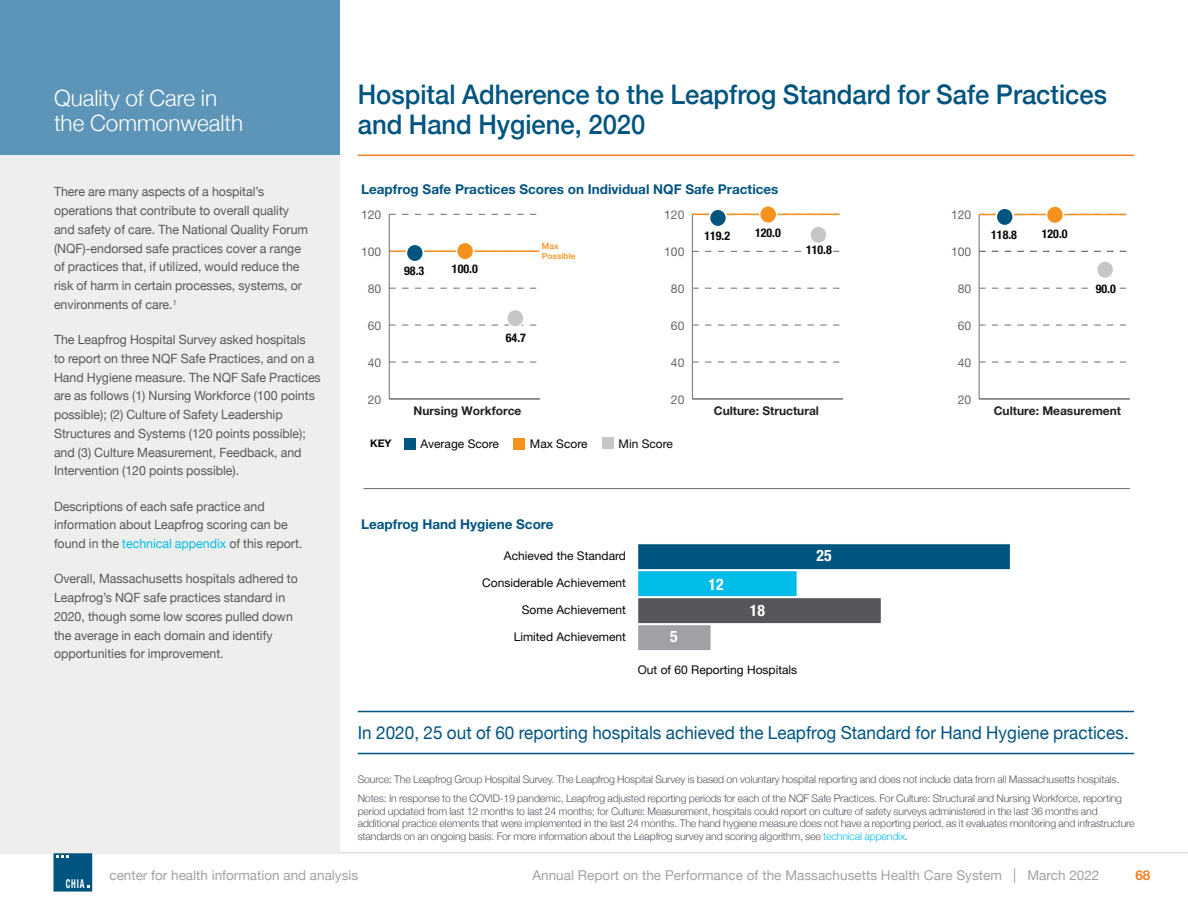
<style>
.page{position:relative;width:1188px;height:918px;background:#fff}
.page>*{position:absolute;margin:0;border:0;box-sizing:border-box;transform-origin:0 0}
.t1{font:500 27px/30px "Helvetica Neue";color:#005480;scale:.95 1}
.t2{font:300 22.5px/25.5px "Helvetica Neue";color:#fff}
.t3{font:18px "Helvetica Neue";letter-spacing:.005em;color:#005480;scale:.95 1}
.t4{font:700 condensed 15.75px "Helvetica Neue LT Std";color:#fff}
.t5{font:13.5px "Helvetica Neue";letter-spacing:.005em;color:#a1a1a5}
.t6{font:700 13.5px "Helvetica Neue LT Std";color:#005480}
.t7{font:700 13.5px "Helvetica Neue";color:#f58023}
.t8{font:12.75px/18.8px "Helvetica Neue";color:#57585a}
.t9{font:12.15px "Helvetica Neue LT Std";color:#676666}
.t10{font:700 condensed 12.15px "Helvetica Neue";color:#fff;scale:.7 1}
.t11{font:12px "Helvetica Neue LT Std";color:#050504}
.t12{font:700 12px "Helvetica Neue LT Std";color:#231f20}
.t13{font:700 condensed 12px "Helvetica Neue LT Std";color:#050504}
.t14{font:300 10.5px/12.6px "Helvetica Neue";letter-spacing:-.015em;color:#52565f}
.t15{font:700 10.5px "Helvetica Neue LT Std";color:#050604}
.t16{font:500 8.55px/10.2px "Helvetica Neue LT Std";color:#f6911e}
.s1{color:#02bce8}
.s2{font-size:14.85px}
</style>
<div class="page">
<div style="left:54px;top:853px;width:38px;height:38px;background:#005480"></div>
<div style="left:54px;top:853px;width:38px;height:38px;border:1px solid #005480"></div>
<svg style="left:56px;top:856px;width:13px;height:2px"></svg>
<hr style="left:0;top:852px;width:1188px;height:1px;background:#ceced0">
<div style="left:0;top:137px;width:340px;height:716px;background:#eeefec"></div>
<div style="left:0;top:0;width:340px;height:154px;background:#5d95b8"></div>
<hr style="left:358px;top:155px;width:776px;height:1px;background:#f58023">
<div style="left:602px;top:437px;width:12px;height:12px;background:#c6c6c8"></div>
<div style="left:513px;top:438px;width:12px;height:12px;background:#f6911e"></div>
<div style="left:404px;top:438px;width:12px;height:12px;background:#005480"></div>
<hr style="left:389px;top:250px;width:150px;height:2px;background:#f6911e">
<svg style="left:388px;top:214px;width:149px;height:1px"></svg>
<svg style="left:388px;top:325px;width:149px;height:1px"></svg>
<svg style="left:388px;top:288px;width:149px;height:1px"></svg>
<svg style="left:388px;top:362px;width:149px;height:1px"></svg>
<hr style="left:389px;top:399px;width:151px;height:1px;background:#6c6d70">
<div style="left:507px;top:309px;width:17px;height:18px;background:#c6c6c8;border-radius:50%"></div>
<div style="left:506px;top:309px;width:19px;height:19px;border:1px solid #fff;border-radius:50%"></div>
<div style="left:457px;top:242px;width:17px;height:18px;background:#f6911e;border-radius:50%"></div>
<div style="left:456px;top:242px;width:18px;height:19px;border:1px solid #fff;border-radius:50%"></div>
<div style="left:406px;top:244px;width:17px;height:18px;background:#005480;border-radius:50%"></div>
<div style="left:406px;top:243px;width:18px;height:20px;border:2px solid #fff;border-radius:50%"></div>
<svg style="left:638px;top:544px;width:372px;height:106px"></svg>
<hr style="left:389px;top:214px;width:1px;height:185px;background:#6c6d70">
<hr style="left:692px;top:214px;width:1px;height:185px;background:#6c6d70">
<svg style="left:691px;top:325px;width:149px;height:1px"></svg>
<svg style="left:691px;top:288px;width:149px;height:1px"></svg>
<svg style="left:691px;top:362px;width:149px;height:1px"></svg>
<hr style="left:692px;top:399px;width:151px;height:1px;background:#6c6d70">
<hr style="left:364px;top:488px;width:766px;height:1px;background:#6c6d70">
<svg style="left:691px;top:251px;width:149px;height:1px"></svg>
<hr style="left:692px;top:214px;width:147px;height:1px;background:#f6911e">
<div style="left:810px;top:226px;width:17px;height:18px;background:#c6c6c8;border-radius:50%"></div>
<div style="left:809px;top:225px;width:19px;height:19px;border:1px solid #fff;border-radius:50%"></div>
<div style="left:760px;top:206px;width:17px;height:17px;background:#f6911e;border-radius:50%"></div>
<div style="left:759px;top:205px;width:18px;height:19px;border:1px solid #fff;border-radius:50%"></div>
<div style="left:709px;top:209px;width:17px;height:18px;background:#005480;border-radius:50%"></div>
<div style="left:709px;top:208px;width:18px;height:20px;border:2px solid #fff;border-radius:50%"></div>
<div style="left:807px;top:246px;width:23px;height:12px;background:#fff"></div>
<hr style="left:979px;top:214px;width:1px;height:185px;background:#6c6d70">
<svg style="left:978px;top:325px;width:149px;height:1px"></svg>
<svg style="left:978px;top:288px;width:149px;height:1px"></svg>
<svg style="left:978px;top:362px;width:149px;height:1px"></svg>
<hr style="left:979px;top:399px;width:151px;height:1px;background:#6c6d70">
<svg style="left:978px;top:251px;width:149px;height:1px"></svg>
<hr style="left:979px;top:214px;width:147px;height:1px;background:#f6911e">
<div style="left:1097px;top:261px;width:17px;height:17px;background:#c6c6c8;border-radius:50%"></div>
<div style="left:1096px;top:260px;width:18px;height:19px;border:1px solid #fff;border-radius:50%"></div>
<div style="left:1046px;top:206px;width:17px;height:18px;background:#f6911e;border-radius:50%"></div>
<div style="left:1046px;top:205px;width:18px;height:19px;border:1px solid #fff;border-radius:50%"></div>
<div style="left:996px;top:208px;width:17px;height:18px;background:#005480;border-radius:50%"></div>
<div style="left:995px;top:207px;width:19px;height:19px;border:2px solid #fff;border-radius:50%"></div>
<div style="left:1092px;top:283px;width:26px;height:14px;background:#fff"></div>
<hr style="left:358px;top:711px;width:776px;height:1px;background:#005480">
<hr style="left:358px;top:753px;width:776px;height:1px;background:#005480">
<h2 class="t2" style="left:54px;top:83px;width:191px">Quality of Care in the Commonwealth</h2>
<p class="t8" style="left:54px;top:183px;width:256px">There are many aspects of a hospital’s operations that contribute to overall quality and safety of care. The National Quality Forum (NQF)-endorsed safe practices cover a range of practices that, if utilized, would reduce the risk of harm in certain processes, systems, or environments of care.<sup>1</sup></p>
<p class="t8" style="left:54px;top:331px;width:268px">The Leapfrog Hospital Survey asked hospitals<br>to report on three NQF Safe Practices, and on a Hand Hygiene measure. The NQF Safe Practices are as follows (1) Nursing Workforce (100 points possible); (2) Culture of Safety Leadership Structures and Systems (120 points possible); and (3) Culture Measurement, Feedback, and Intervention (120 points possible).</p>
<p class="t8" style="left:54px;top:497px;width:250px">Descriptions of each safe practice and information about Leapfrog scoring can be found in the <span class="s1">technical appendix</span> of this report.</p>
<p class="t8" style="left:54px;top:570px;width:245px">Overall, Massachusetts hospitals adhered to Leapfrog’s NQF safe practices standard in 2020, though some low scores pulled down the average in each domain and identify opportunities for improvement.</p>
<h1 class="t1" style="left:358px;top:78px;width:790px">Hospital Adherence to the Leapfrog Standard for Safe Practices and Hand Hygiene, 2020</h1>
<p class="t6" style="left:361px;top:181px;width:419px">Leapfrog Safe Practices Scores on Individual NQF Safe Practices</p>
<p class="t9" style="left:361px;top:208px;width:22px">120</p>
<p class="t9" style="left:361px;top:244px;width:22px">100</p>
<p class="t9" style="left:368px;top:281px;width:15px">80</p>
<p class="t9" style="left:368px;top:318px;width:15px">60</p>
<p class="t9" style="left:368px;top:355px;width:15px">40</p>
<p class="t9" style="left:368px;top:392px;width:15px">20</p>
<p class="t13" style="left:404px;top:263px;width:22px">98.3</p>
<p class="t13" style="left:452px;top:262px;width:27px">100.0</p>
<p class="t16" style="left:542px;top:241px;width:35px">Max<br>Possible</p>
<p class="t13" style="left:506px;top:331px;width:22px">64.7</p>
<p class="t9" style="left:664px;top:208px;width:22px">120</p>
<p class="t9" style="left:664px;top:244px;width:22px">100</p>
<p class="t9" style="left:671px;top:281px;width:15px">80</p>
<p class="t9" style="left:671px;top:318px;width:15px">60</p>
<p class="t9" style="left:671px;top:355px;width:15px">40</p>
<p class="t9" style="left:671px;top:392px;width:15px">20</p>
<p class="t13" style="left:704px;top:229px;width:27px">119.2</p>
<p class="t13" style="left:755px;top:226px;width:27px">120.0</p>
<p class="t13" style="left:806px;top:242px;width:27px">110.8</p>
<p class="t12" style="left:414px;top:403px;width:109px">Nursing Workforce</p>
<p class="t15" style="left:370px;top:437px;width:23px">KEY</p>
<p class="t11" style="left:421px;top:437px;width:80px">Average Score</p>
<p class="t11" style="left:530px;top:437px;width:59px">Max Score</p>
<p class="t11" style="left:619px;top:437px;width:56px">Min Score</p>
<p class="t6" style="left:361px;top:516px;width:194px">Leapfrog Hand Hygiene Score</p>
<p class="t11" style="left:504px;top:548px;width:124px">Achieved the Standard</p>
<p class="t11" style="left:482px;top:575px;width:145px">Considerable Achievement</p>
<p class="t11" style="left:522px;top:602px;width:106px">Some Achievement</p>
<p class="t11" style="left:514px;top:629px;width:114px">Limited Achievement</p>
<p class="t4" style="left:670px;top:627px;width:9px">5</p>
<p class="t12" style="left:714px;top:403px;width:107px">Culture: Structural</p>
<p class="t4" style="left:709px;top:575px;width:17px">12</p>
<p class="t4" style="left:750px;top:601px;width:17px">18</p>
<p class="t4" style="left:816px;top:546px;width:17px">25</p>
<p class="t11" style="left:638px;top:662px;width:161px">Out of 60 Reporting Hospitals</p>
<p class="t9" style="left:951px;top:208px;width:22px">120</p>
<p class="t9" style="left:951px;top:244px;width:22px">100</p>
<p class="t9" style="left:958px;top:281px;width:15px">80</p>
<p class="t9" style="left:958px;top:318px;width:15px">60</p>
<p class="t9" style="left:958px;top:355px;width:15px">40</p>
<p class="t9" style="left:958px;top:392px;width:15px">20</p>
<p class="t13" style="left:991px;top:228px;width:27px">118.8</p>
<p class="t13" style="left:1042px;top:226px;width:27px">120.0</p>
<p class="t13" style="left:1096px;top:282px;width:22px">90.0</p>
<p class="t12" style="left:994px;top:403px;width:129px">Culture: Measurement</p>
<h3 class="t3" style="left:358px;top:720px;width:813px">In 2020, 25 out of 60 reporting hospitals achieved the Leapfrog Standard for Hand Hygiene practices.</h3>
<p class="t14" style="left:358px;top:770px;width:766px;line-height:18.6px">Source: The Leapfrog Group Hospital Survey. The Leapfrog Hospital Survey is based on voluntary hospital reporting and does not include data from all Massachusetts hospitals.<br>Notes: In response to the COVID-19 pandemic, Leapfrog adjusted reporting periods for each of the NQF Safe Practices. For Culture: Structural and Nursing Workforce, reporting</p>
<p class="t14" style="left:358px;top:804px;width:778px">period updated from last 12 months to last 24 months; for Culture: Measurement, hospitals could report on culture of safety surveys administered in the last 36 months and additional practice elements that were implemented in the last 24 months. The hand hygiene measure does not have a reporting period, as it evaluates monitoring and infrastructure standards on an ongoing basis. For more information about the Leapfrog survey and scoring algorithm, see <span class="s1">technical appendix</span>.</p>
<p class="t10" style="left:66px;top:874px;width:28px">CHIA</p>
<p class="t5" style="left:532px;top:866px;width:569px">Annual Report on the Performance of the Massachusetts Health Care System <span class="s2">|</span> March 2022</p>
<p class="t5" style="left:109px;top:866px;width:250px">center for health information and analysis</p>
<p class="t7" style="left:1135px;top:865px;width:17px">68</p>
</div>
